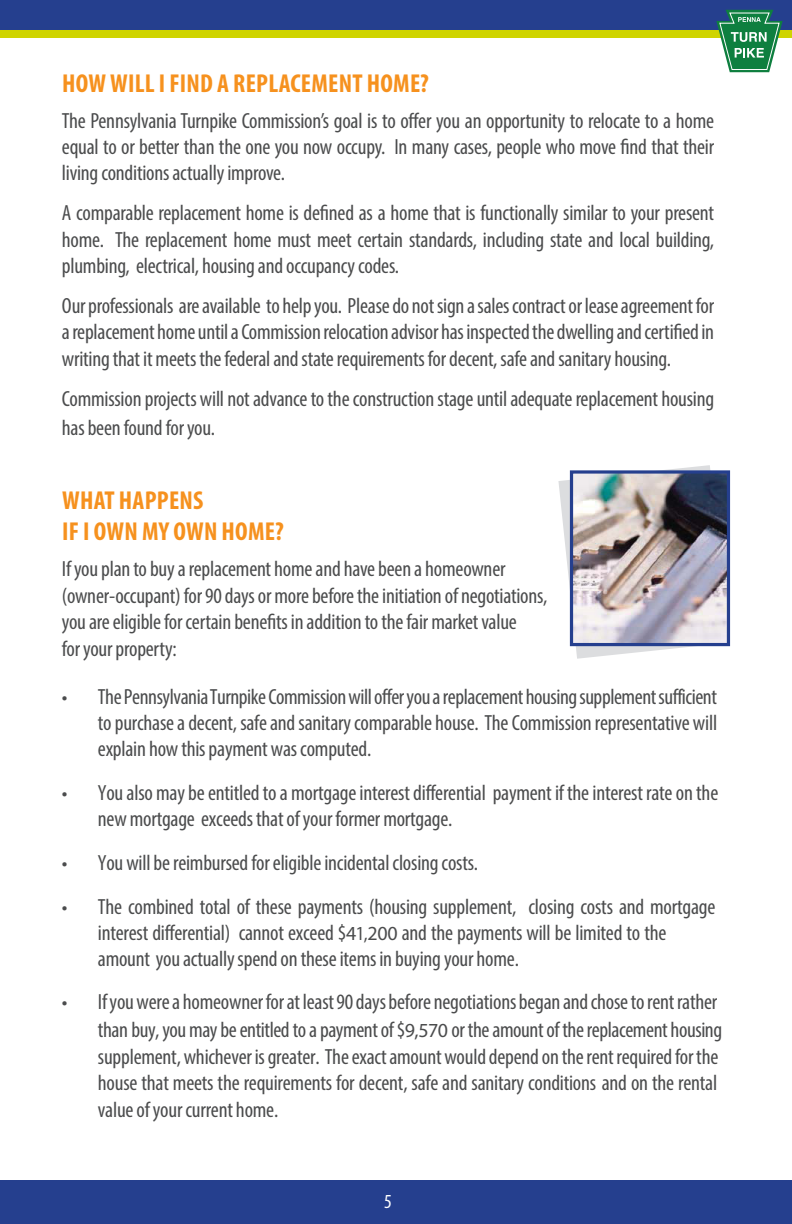
<style>
.page{position:relative;width:792px;height:1224px;background:#fff}
.page>*{position:absolute;margin:0;border:0;box-sizing:border-box;transform-origin:0 0}
.t1{font:700 condensed 26px/31.2px "Myriad Pro";letter-spacing:.01em;color:#f6911e}
.t2{font:condensed 22px/26.4px "Myriad Pro";letter-spacing:-.01em;color:#4b4c4d}
.t3{font:condensed 20px "Myriad Pro";color:#fff}
.s1{font-stretch:normal;font-size:20px}
.s2{font-size:20px}
</style>
<div class="page">
<div style="left:0;top:0;width:792px;height:30px;background:#253f8e"></div>
<div style="left:0;top:30px;width:792px;height:8px;background:#cfd400"></div>
<div style="left:0;top:1181px;width:792px;height:43px;background:#253f8e"></div>
<svg style="left:558px;top:465px;width:170px;height:194px"></svg>
<img style="left:574px;top:474px;width:152px;height:168px">
<div style="left:570px;top:470px;width:160px;height:176px;border:3px solid #253f8e"></div>
<svg style="left:716px;top:10px;width:67px;height:62px"></svg>
<p class="t1" style="left:62px;top:67px;width:368px">HOW WILL I FIND A REPLACEMENT HOME?</p>
<p class="t2" style="left:62px;top:107px;width:654px;text-align:justify">The Pennsylvania Turnpike Commission’s goal is to offer you an opportunity to relocate to a home equal to or better than the one you now occupy. In many cases, people who move find that their living conditions actually improve.</p>
<p class="t2" style="left:62px;top:200px;width:654px;text-align:justify">A comparable replacement home is defined as a home that is functionally similar to your present home. The replacement home must meet certain standards, including state and local building, plumbing, electrical, housing and occupancy codes.</p>
<p class="t2" style="left:62px;top:292px;width:654px;text-align:justify">Our professionals are available to help you. Please do not sign a sales contract or lease agreement for a replacement home until a Commission relocation advisor has inspected the dwelling and certified in writing that it meets the federal and state requirements for decent, safe and sanitary housing.</p>
<p class="t2" style="left:62px;top:384px;width:654px;line-height:28.8px">Commission projects will not advance to the construction stage until adequate replacement housing has been found for you.</p>
<p class="t1" style="left:62px;top:484px;width:223px">WHAT HAPPENS<br>IF I OWN MY OWN HOME?</p>
<p class="t2" style="left:62px;top:556px;width:487px">If you plan to buy a replacement home and have been a homeowner (owner-occupant) for 90 days or more before the initiation of negotiations, you are eligible for certain benefits in addition to the fair market value<br>for your property:</p>
<p class="t2" style="left:98px;top:683px;width:621px;text-align:justify;text-indent:-36px">• The Pennsylvania Turnpike Commission will offer you a replacement housing supplement sufficient to purchasea decent, safe and sanitary comparable house. The Commission representative will explain how this payment was computed.</p>
<p class="t2" style="left:98px;top:780px;width:622px;line-height:25.4px;text-indent:-36px">• You also may be entitled to a mortgage interest differential payment if the interest rate on the new mortgage exceeds that of your former mortgage.</p>
<p class="t2" style="left:62px;top:849px;width:418px">• You willbe reimbursed for eligible incidental closing costs.</p>
<p class="t2" style="left:98px;top:893px;width:619px;text-indent:-36px">• The combined total of these payments (housing supplement, closing costs and mortgage interest differential) cannot exceed $<span class="s1">4</span><span class="s2">1,</span><span class="s1">200</span> and the payments will be limited to the amount you actually spend on these items in buying your home.</p>
<p class="t2" style="left:98px;top:988px;width:626px;line-height:27px;text-indent:-36px">• If you were a homeowner for at least 90 days before negotiations began and chose torent rather than buy, you may be entitled to apayment of $<span class="s1">9,570</span> or the amount of the replacement housing supplement, whichever is greater. The exact amount would depend on the rent required for the house that meets the requirements for decent, safe and sanitary conditions and on the rental value of your current home.</p>
<p class="t3" style="left:384px;top:1189px;width:9px">5</p>
</div>
